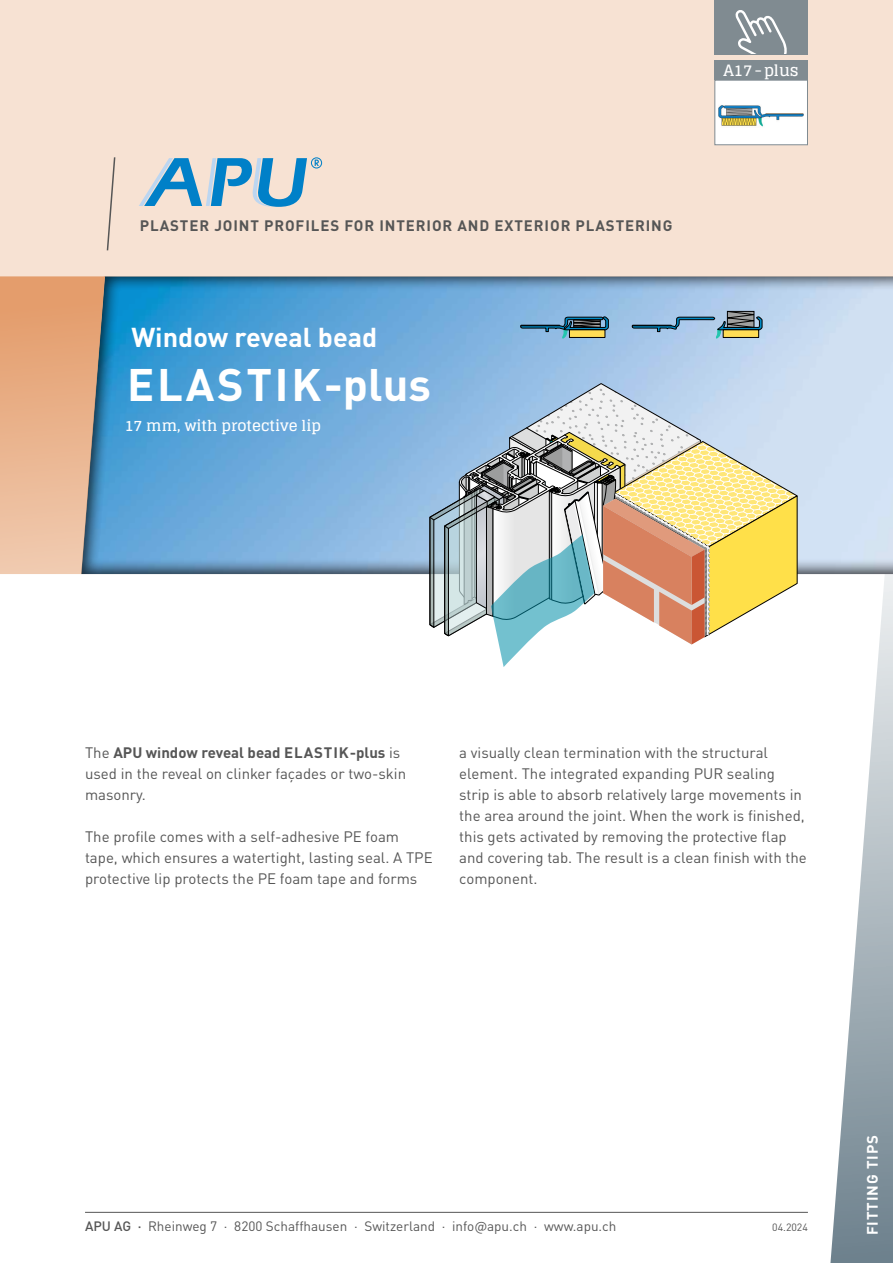
<style>
.page{position:relative;width:893px;height:1263px;background:#fff}
.page>*{position:absolute;margin:0;border:0;box-sizing:border-box;transform-origin:0 0}
.t1{font:700 45px "DIN Pro";letter-spacing:.06em;color:#fff}
.t2{font:700 27px "DIN Pro";color:#fff}
.t3{font:700 15.6px "Glegoo";color:#fff}
.t4{font:15px/21px "DIN Pro";color:#565656}
.t5{font:700 15px "DIN Pro";letter-spacing:.06em;color:#565656}
.t6{font:700 15px "Glegoo";color:#fff}
.t7{font:700 15px "DIN Pro";letter-spacing:.06em;color:#fff}
.t8{font:13.5px "DIN Pro";color:#565656}
.t9{font:10.5px "DIN Pro";color:#565656}
.s1{font-weight:700}
.s2{font-weight:500}
</style>
<div class="page">
<hr style="left:85px;top:1212px;width:723px;height:1px;background:#565656">
<div style="left:0;top:0;width:893px;height:276px;background:#f7e2d3"></div>
<svg style="left:830px;top:575px;width:63px;height:688px"></svg>
<div style="left:714px;top:0;width:94px;height:54px;background:#808b91"></div>
<svg style="left:735px;top:10px;width:52px;height:44px"></svg>
<svg style="left:139px;top:157px;width:183px;height:50px"></svg>
<svg style="left:106px;top:157px;width:10px;height:94px"></svg>
<svg style="left:81px;top:276px;width:812px;height:299px;background:#7fb3db"></svg>
<svg style="left:0;top:276px;width:105px;height:298px;background:#d9ab8a"></svg>
<svg style="left:430px;top:383px;width:368px;height:284px"></svg>
<div style="left:714px;top:60px;width:94px;height:20px;background:#808b91"></div>
<div style="left:715px;top:80px;width:92px;height:65px;background:#fff"></div>
<img style="left:719px;top:105px;width:85px;height:22px">
<div style="left:714px;top:80px;width:94px;height:65px;border:1px solid #808b91"></div>
<svg style="left:520px;top:316px;width:89px;height:22px;background:#55809e"></svg>
<div style="left:569px;top:330px;width:36px;height:7px;background:#ffdd56"></div>
<div style="left:569px;top:330px;width:36px;height:8px;border:1px solid #000"></div>
<svg style="left:631px;top:311px;width:131px;height:27px;background:#83a2bc"></svg>
<div style="left:723px;top:330px;width:36px;height:7px;background:#ffdd56"></div>
<div style="left:723px;top:330px;width:36px;height:8px;border:1px solid #000"></div>
<p class="t3" style="left:723px;top:61px;width:77px">A17-plus</p>
<p class="t5" style="left:140px;top:213px;width:534px">PLASTER JOINT PROFILES FOR INTERIOR AND EXTERIOR PLASTERING</p>
<h2 class="t2" style="left:131px;top:314px;width:248px">Window reveal bead</h2>
<h1 class="t1" style="left:127px;top:347px;width:305px">ELASTIK-plus</h1>
<p class="t6" style="left:125px;top:417px;width:198px">17 mm, with protective lip</p>
<p class="t4" style="left:85px;top:741px;width:323px">The <span class="s1">APU window reveal bead ELASTIK-plus</span> is used in the reveal on clinker façades or two-skin masonry.</p>
<p class="t4" style="left:85px;top:825px;width:349px">The profile comes with a self-adhesive PE foam tape, which ensures a watertight, lasting seal. A TPE protective lip protects the PE foam tape and forms</p>
<p class="t4" style="left:459px;top:741px;width:349px">a visually clean termination with the structural element. The integrated expanding PUR sealing strip is able to absorb relatively large movements in the area around the joint. When the work is finished, this gets activated by removing the protective flap and covering tab. The result is a clean finish with the component.</p>
<p class="t8" style="left:85px;top:1215px;width:533px"><span class="s2">APU AG ·</span> Rheinweg 7 · 8200 Schaffhausen · Switzerland · info@apu.ch · www.apu.ch</p>
<p class="t9" style="left:772px;top:1219px;width:37px">04.2024</p>
<p class="t7" style="left:860px;top:1235px;width:102px;rotate:-90deg">FITTING TIPS</p>
</div>
